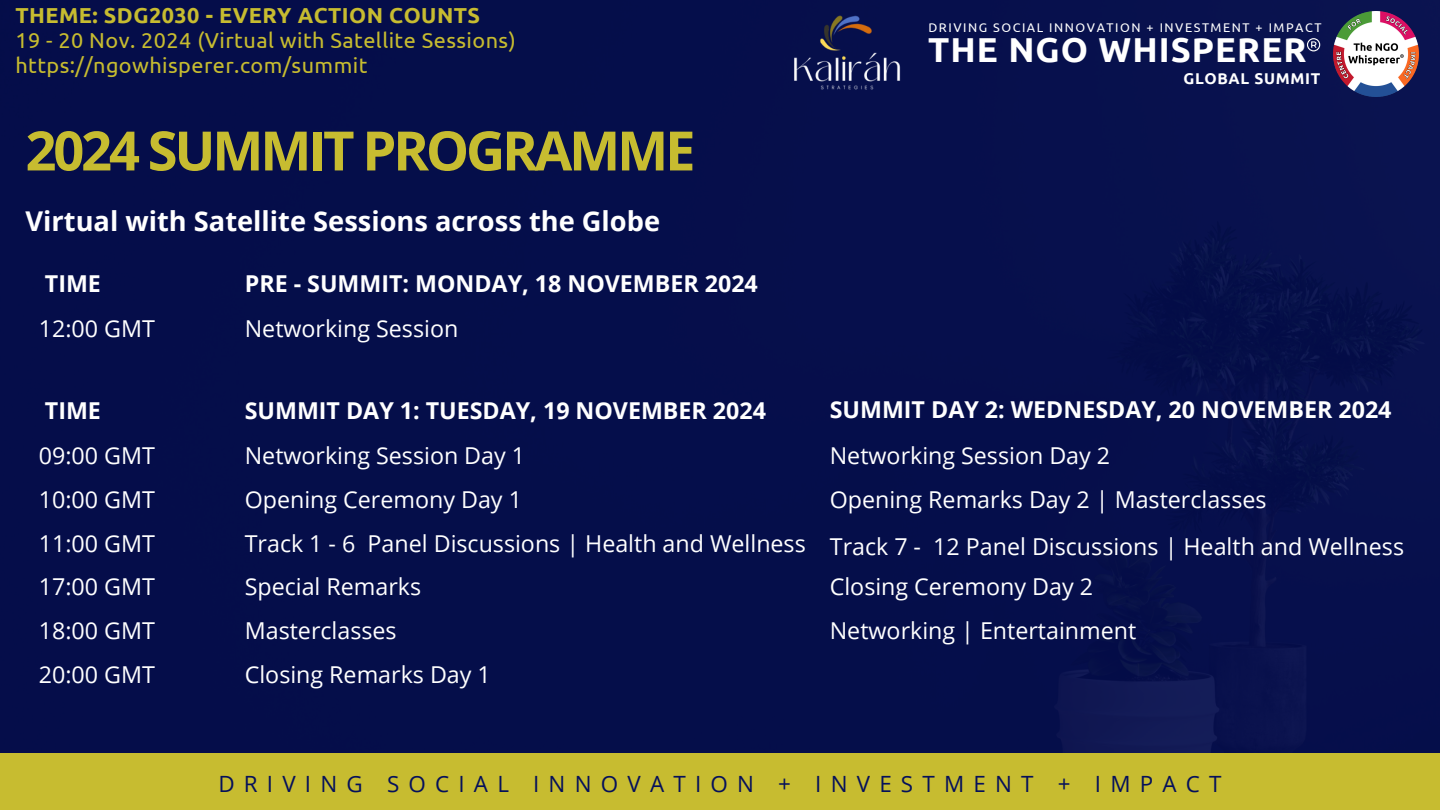
<style>
.page{position:relative;width:1440px;height:810px;background:#040d4d}
.page>*{position:absolute;margin:0;border:0;box-sizing:border-box;transform-origin:0 0}
.t1{font:700 54.4px "Open Sans";letter-spacing:-.06em;color:#c7bc30}
.t2{font:700 34.6px "Ubuntu";letter-spacing:.03em;color:#fff}
.t3{font:700 27.3px "Open Sans";color:#fff}
.t4{font:23.2px "Open Sans";color:#fff}
.t5{font:700 23.2px "Open Sans";color:#fff}
.t6{font:22.4px "Open Sans";letter-spacing:.41em;color:#05105b}
.t7{font:21.6px/25.1px "Ubuntu";letter-spacing:.02em;color:#c7bc30}
.t8{font:700 15.6px "Ubuntu";letter-spacing:.045em;color:#fff}
.t9{font:12.6px "Ubuntu";letter-spacing:.12em;color:#fff}
.s1{font-weight:700}
</style>
<div class="page">
<div style="left:0;top:753px;width:1440px;height:57px;background:#c7bc30"></div>
<img style="left:1333px;top:11px;width:86px;height:86px">
<svg style="left:1307px;top:38px;width:13px;height:13px"></svg>
<img style="left:794px;top:15px;width:107px;height:75px">
<h6 class="t7" style="left:15px;top:2px;width:502px"><span class="s1">THEME: SDG2030 - EVERY ACTION COUNTS<br></span>19 - 20 Nov. 2024 (Virtual with Satellite Sessions) https://ngowhisperer.com/summit</h6>
<p class="t1" style="left:25px;top:112px;width:672px">2024 SUMMIT PROGRAMME</p>
<h6 class="t3" style="left:25px;top:202px;width:636px">Virtual with Satellite Sessions across the Globe</h6>
<h6 class="t5" style="left:45px;top:267px;width:58px">TIME</h6>
<h6 class="t5" style="left:245px;top:267px;width:515px">PRE - SUMMIT: MONDAY, 18 NOVEMBER 2024</h6>
<h6 class="t4" style="left:39px;top:312px;width:118px">12:00 GMT</h6>
<h6 class="t4" style="left:245px;top:312px;width:215px">Networking Session</h6>
<h6 class="t9" style="left:928px;top:21px;width:395px">DRIVING SOCIAL INNOVATION + INVESTMENT + IMPACT</h6>
<h6 class="t2" style="left:928px;top:30px;width:380px">THE NGO WHISPERER</h6>
<h6 class="t8" style="left:1183px;top:69px;width:138px">GLOBAL SUMMIT</h6>
<h5 class="t5" style="left:45px;top:395px;width:58px">TIME</h5>
<h4 class="t5" style="left:245px;top:395px;width:523px">SUMMIT DAY 1: TUESDAY, 19 NOVEMBER 2024</h4>
<h4 class="t5" style="left:830px;top:393px;width:563px">SUMMIT DAY 2: WEDNESDAY, 20 NOVEMBER 2024</h4>
<p class="t4" style="left:39px;top:439px;width:118px">09:00 GMT</p>
<h2 class="t4" style="left:39px;top:483px;width:118px">10:00 GMT</h2>
<p class="t4" style="left:39px;top:527px;width:118px">11:00 GMT</p>
<p class="t4" style="left:39px;top:570px;width:118px">17:00 GMT</p>
<p class="t4" style="left:39px;top:614px;width:118px">18:00 GMT</p>
<h1 class="t4" style="left:39px;top:658px;width:118px">20:00 GMT</h1>
<h3 class="t4" style="left:245px;top:439px;width:282px">Networking Session Day 1</h3>
<h4 class="t4" style="left:245px;top:483px;width:279px">Opening Ceremony Day 1</h4>
<h5 class="t4" style="left:245px;top:527px;width:563px">Track 1 - 6 Panel Discussions | Health and Wellness</h5>
<h4 class="t4" style="left:245px;top:570px;width:178px">Special Remarks</h4>
<h6 class="t4" style="left:245px;top:614px;width:153px">Masterclasses</h6>
<h4 class="t4" style="left:245px;top:658px;width:248px">Closing Remarks Day 1</h4>
<h5 class="t4" style="left:830px;top:439px;width:282px">Networking Session Day 2</h5>
<h5 class="t4" style="left:830px;top:483px;width:438px">Opening Remarks Day 2 | Masterclasses</h5>
<h5 class="t4" style="left:830px;top:530px;width:576px">Track 7 - 12 Panel Discussions | Health and Wellness</h5>
<h5 class="t4" style="left:830px;top:570px;width:265px">Closing Ceremony Day 2</h5>
<h5 class="t4" style="left:830px;top:614px;width:308px">Networking | Entertainment</h5>
<h6 class="t6" style="left:218px;top:768px;width:1005px">DRIVING SOCIAL INNOVATION + INVESTMENT + IMPACT</h6>
</div>
